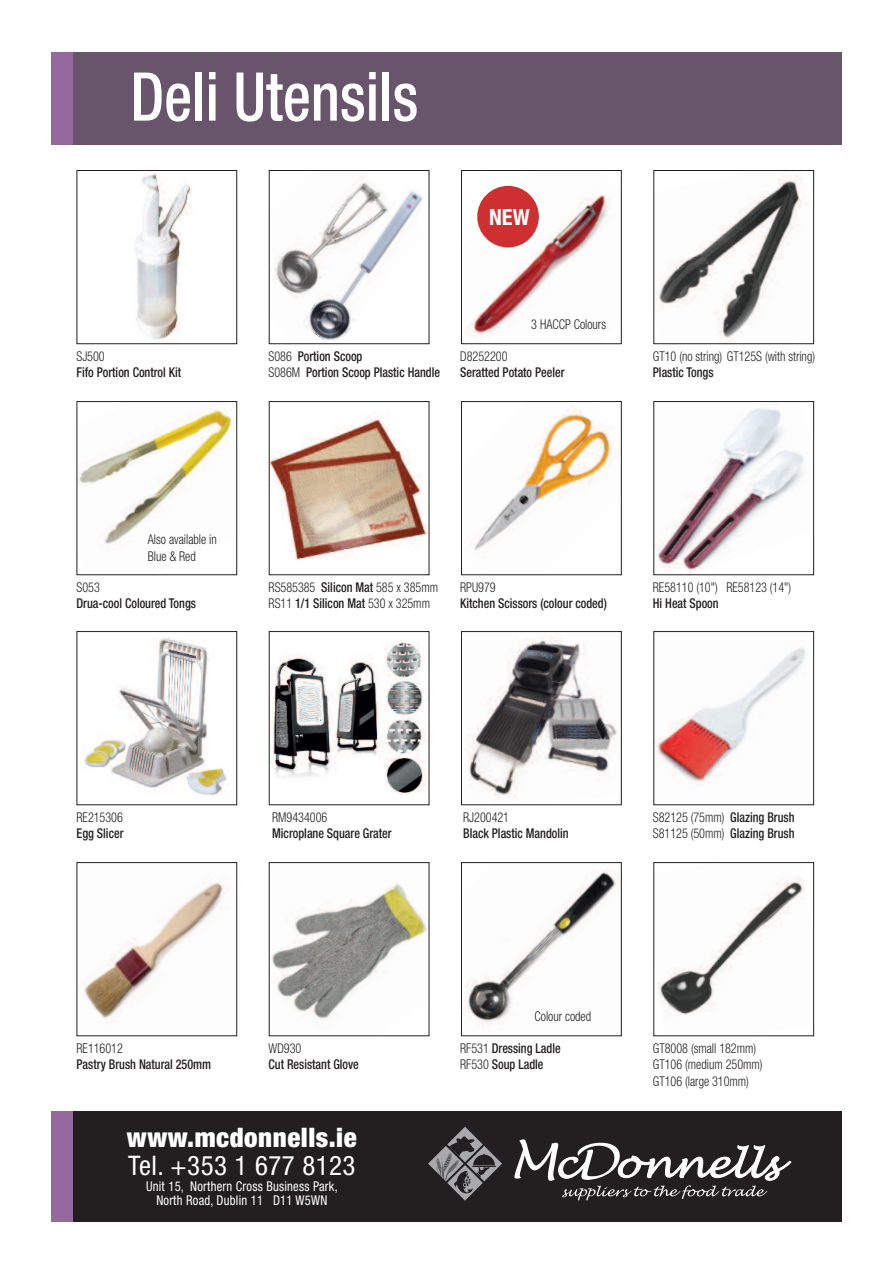
<style>
.page{position:relative;width:893px;height:1263px;background:#fff}
.page>*{position:absolute;margin:0;border:0;box-sizing:border-box;transform-origin:0 0}
.t1{font:500 condensed 67.35px "Helvetica Neue";color:#fff;scale:.9 1}
.t2{font:900 condensed 26.85px "Helvetica Neue";letter-spacing:.02em;color:#fff}
.t3{font:condensed 26.85px "Helvetica Neue";letter-spacing:.02em;color:#fff}
.t4{font:700 condensed 22.35px "Helvetica Neue";color:#fff}
.t5{font:300 condensed 13.5px/16.5px "Helvetica Neue";color:#231f20;scale:.9 1}
.t6{font:500 condensed 13.5px/16.5px "Helvetica Neue";color:#231f20;scale:.9 1}
.t7{font:condensed 13.5px/13.5px "Helvetica Neue";letter-spacing:.02em;color:#fff;text-align:center;scale:.93 1}
.s1{font-weight:300}
.s2{font-weight:500}
</style>
<div class="page">
<img style="left:135px;top:173px;width:57px;height:167px">
<div style="left:77px;top:170px;width:160px;height:174px;border:1px solid #231f20"></div>
<img style="left:275px;top:177px;width:96px;height:122px">
<div style="left:269px;top:170px;width:160px;height:174px;border:1px solid #231f20"></div>
<img style="left:467px;top:185px;width:144px;height:155px">
<div style="left:461px;top:170px;width:161px;height:174px;border:1px solid #231f20"></div>
<img style="left:302px;top:187px;width:121px;height:154px">
<img style="left:655px;top:174px;width:152px;height:168px">
<div style="left:653px;top:170px;width:161px;height:174px;border:1px solid #231f20"></div>
<div style="left:54px;top:1111px;width:788px;height:111px;background:#231f20"></div>
<svg style="left:514px;top:1139px;width:278px;height:61px"></svg>
<svg style="left:428px;top:1127px;width:74px;height:73px"></svg>
<div style="left:51px;top:1111px;width:22px;height:111px;background:#93699e"></div>
<div style="left:51px;top:52px;width:791px;height:93px;background:#68556c"></div>
<div style="left:51px;top:52px;width:22px;height:93px;background:#93699e"></div>
<img style="left:79px;top:409px;width:156px;height:136px">
<div style="left:77px;top:401px;width:160px;height:174px;border:1px solid #231f20"></div>
<img style="left:271px;top:413px;width:156px;height:147px">
<div style="left:269px;top:401px;width:160px;height:174px;border:1px solid #231f20"></div>
<img style="left:470px;top:405px;width:150px;height:146px">
<div style="left:461px;top:401px;width:161px;height:174px;border:1px solid #231f20"></div>
<img style="left:655px;top:408px;width:149px;height:165px">
<div style="left:653px;top:401px;width:161px;height:174px;border:1px solid #231f20"></div>
<img style="left:83px;top:638px;width:145px;height:158px">
<div style="left:77px;top:631px;width:160px;height:174px;border:1px solid #231f20"></div>
<img style="left:271px;top:642px;width:156px;height:152px">
<img style="left:467px;top:635px;width:150px;height:165px">
<div style="left:461px;top:631px;width:161px;height:174px;border:1px solid #231f20"></div>
<img style="left:655px;top:648px;width:151px;height:139px">
<div style="left:653px;top:631px;width:161px;height:174px;border:1px solid #231f20"></div>
<img style="left:79px;top:880px;width:148px;height:142px">
<div style="left:77px;top:862px;width:160px;height:174px;border:1px solid #231f20"></div>
<img style="left:271px;top:883px;width:156px;height:138px">
<img style="left:463px;top:869px;width:157px;height:158px">
<div style="left:461px;top:862px;width:161px;height:174px;border:1px solid #231f20"></div>
<img style="left:657px;top:877px;width:148px;height:138px">
<div style="left:653px;top:862px;width:161px;height:174px;border:1px solid #231f20"></div>
<div style="left:477px;top:186px;width:62px;height:61px;background:#ce3031;border-radius:50%"></div>
<h1 class="t1" style="left:130px;top:73px;width:321px">Deli Utensils</h1>
<h3 class="t4" style="left:489px;top:209px;width:42px">NEW</h3>
<p class="t5" style="left:77px;top:349px;width:33px">SJ500</p>
<p class="t6" style="left:77px;top:365px;width:118px">Fifo Portion Control Kit</p>
<p class="t6" style="left:269px;top:349px;width:192px"><span class="s1">S086</span> Portion Scoop<br><span class="s1">S086M</span> Portion Scoop Plastic Handle</p>
<p class="t5" style="left:531px;top:317px;width:85px">3 HACCP Colours</p>
<p class="t5" style="left:460px;top:349px;width:54px">D8252200</p>
<p class="t6" style="left:460px;top:365px;width:117px">Seratted Potato Peeler</p>
<p class="t5" style="left:653px;top:349px;width:182px">GT10 (no string) GT125S (with string)</p>
<p class="t6" style="left:653px;top:365px;width:69px">Plastic Tongs</p>
<p class="t5" style="left:148px;top:532px;width:78px">Also available in<br>Blue &amp; Red</p>
<p class="t5" style="left:77px;top:580px;width:27px">S053</p>
<p class="t6" style="left:77px;top:596px;width:134px">Drua-cool Coloured Tongs</p>
<p class="t5" style="left:269px;top:580px;width:190px">RS585385 <span class="s2">Silicon Mat</span> 585 x 385mm<br>RS11 <span class="s2">1/1 Silicon Mat</span> 530 x 325mm</p>
<p class="t5" style="left:460px;top:580px;width:41px">RPU979</p>
<p class="t6" style="left:460px;top:596px;width:164px">Kitchen Scissors (colour coded)</p>
<p class="t5" style="left:653px;top:580px;width:155px">RE58110 (10") RE58123 (14")</p>
<p class="t6" style="left:653px;top:596px;width:75px">Hi Heat Spoon</p>
<p class="t5" style="left:77px;top:810px;width:53px">RE215306</p>
<p class="t6" style="left:77px;top:826px;width:54px">Egg Slicer</p>
<p class="t5" style="left:272px;top:810px;width:63px">RM9434006</p>
<p class="t6" style="left:272px;top:826px;width:134px">Microplane Square Grater</p>
<p class="t5" style="left:463px;top:810px;width:53px">RJ200421</p>
<p class="t6" style="left:463px;top:826px;width:119px">Black Plastic Mandolin</p>
<p class="t5" style="left:653px;top:810px;width:159px">S82125 (75mm) <span class="s2">Glazing Brush<br></span>S81125 (50mm) <span class="s2">Glazing Brush</span></p>
<p class="t5" style="left:535px;top:1009px;width:64px">Colour coded</p>
<p class="t5" style="left:77px;top:1041px;width:53px">RE116012</p>
<p class="t6" style="left:77px;top:1057px;width:151px">Pastry Brush Natural 250mm</p>
<p class="t5" style="left:269px;top:1041px;width:38px">WD930</p>
<p class="t6" style="left:269px;top:1057px;width:102px">Cut Resistant Glove</p>
<h2 class="t2" style="left:127px;top:1127px;width:231px">www.mcdonnells.ie</h2>
<h2 class="t3" style="left:128px;top:1156px;width:229px">Tel. +353 1 677 8123</h2>
<p class="t7" style="left:146px;top:1181px;width:208px">Unit 15, Northern Cross Business Park,<br>North Road, Dublin 11 D11 W5WN</p>
<p class="t6" style="left:460px;top:1041px;width:113px"><span class="s1">RF531</span> Dressing Ladle<br><span class="s1">RF530</span> Soup Ladle</p>
<p class="t5" style="left:653px;top:1041px;width:123px">GT8008 (small 182mm)<br>GT106 (medium 250mm)<br>GT106 (large 310mm)</p>
</div>
